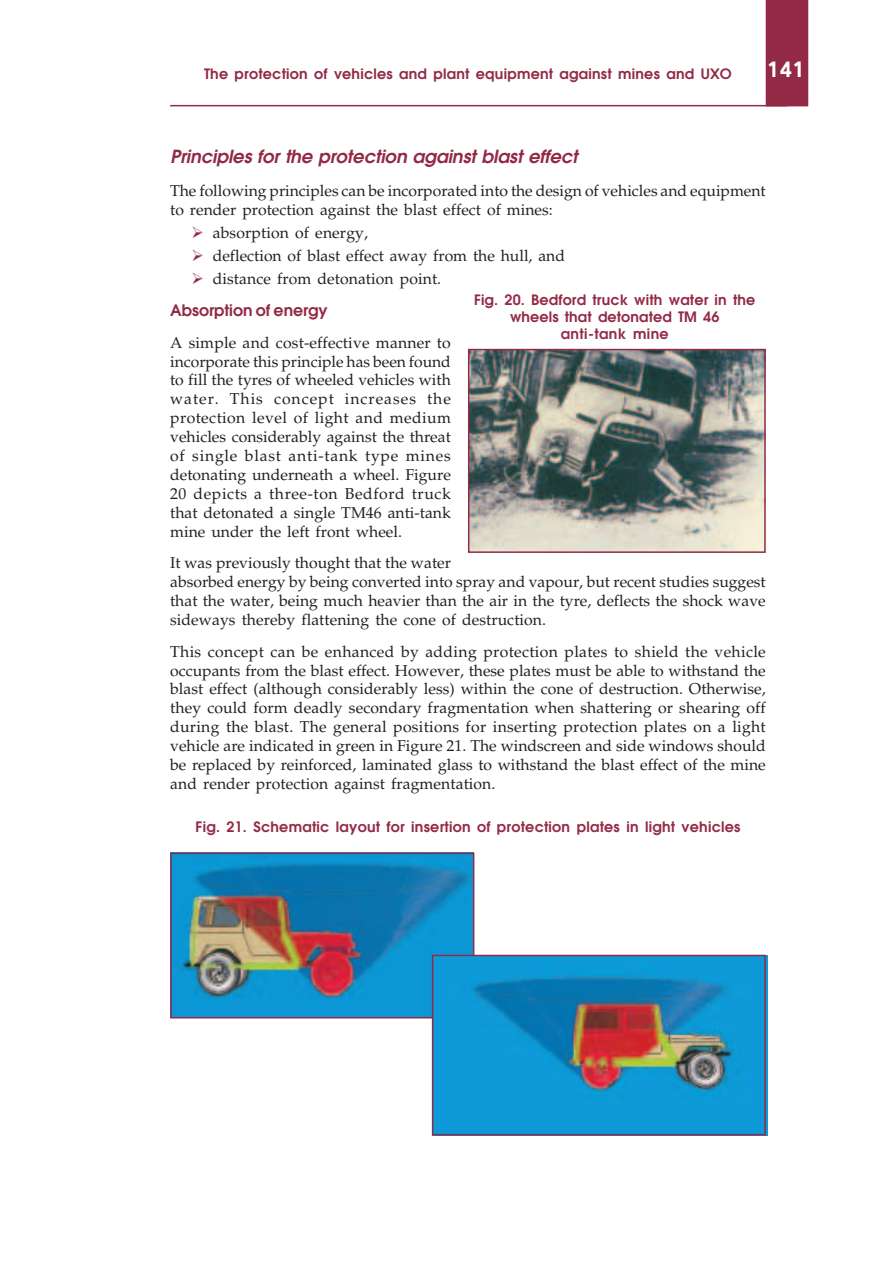
<style>
.page{position:relative;width:893px;height:1263px;background:#fff}
.page>*{position:absolute;margin:0;border:0;box-sizing:border-box;transform-origin:0 0}
.t1{font:700 21px "Atlanta";color:#fff}
.t2{font:italic 600 18px "Avant Garde";letter-spacing:-.005em;color:#922a46}
.t3{font:15.75px/18.9px "Palatino";color:#231f20}
.t4{font:600 15.75px "Avant Garde";color:#922a46}
.t5{font:600 14.25px/17.1px "Avant Garde";letter-spacing:.015em;color:#922a46;text-align:center}
</style>
<div class="page">
<hr style="left:170px;top:105px;width:617px;height:1px;background:#922a46">
<div style="left:765px;top:0;width:43px;height:106px;background:#922a46"></div>
<img style="left:172px;top:855px;width:300px;height:162px">
<div style="left:170px;top:853px;width:304px;height:166px;border:1px solid #922a46"></div>
<img style="left:470px;top:351px;width:293px;height:200px">
<div style="left:468px;top:349px;width:297px;height:204px;border:1px solid #922a46"></div>
<img style="left:434px;top:956px;width:333px;height:179px">
<div style="left:432px;top:955px;width:333px;height:180px;border:1px solid #922a46"></div>
<p class="t5" style="left:204px;top:67px;width:529px">The protection of vehicles and plant equipment against mines and UXO</p>
<h1 class="t1" style="left:767px;top:59px;width:39px">141</h1>
<p class="t2" style="left:170px;top:150px;width:409px">Principles for the protection against blast effect</p>
<p class="t3" style="left:170px;top:183px;width:597px">The following principles can be incorporated into the design of vehicles and equipment to render protection against the blast effect of mines:</p>
<p class="t3" style="left:213px;top:223px;width:354px;line-height:23.1px">absorption of energy,<br>deflection of blast effect away from the hull, and distance from detonation point.</p>
<p class="t4" style="left:170px;top:304px;width:159px">Absorption of energy</p>
<p class="t3" style="left:170px;top:335px;width:282px;text-align:justify">A simple and cost-effective manner to incorporate this principle has been found to fill the tyres of wheeled vehicles with water. This concept increases the protection level of light and medium vehicles considerably against the threat of single blast anti-tank type mines detonating underneath a wheel. Figure 20 depicts a three-ton Bedford truck that detonated a single TM46 anti-tank mine under the left front wheel.</p>
<p class="t3" style="left:170px;top:555px;width:597px">It was previously thought that the water<br>absorbed energy by being converted into spray and vapour, but recent studies suggest that the water, being much heavier than the air in the tyre, deflects the shock wave sideways thereby flattening the cone of destruction.</p>
<p class="t3" style="left:170px;top:644px;width:597px;text-align:justify">This concept can be enhanced by adding protection plates to shield the vehicle occupants from the blast effect. However, these plates must be able to withstand the blast effect (although considerably less) within the cone of destruction. Otherwise, they could form deadly secondary fragmentation when shattering or shearing off during the blast. The general positions for inserting protection plates on a light vehicle are indicated in green in Figure 21. The windscreen and side windows should be replaced by reinforced, laminated glass to withstand the blast effect of the mine and render protection against fragmentation.</p>
<p class="t5" style="left:196px;top:820px;width:546px">Fig. 21. Schematic layout for insertion of protection plates in light vehicles</p>
<p class="t5" style="left:474px;top:292px;width:283px">Fig. 20. Bedford truck with water in the wheels that detonated TM 46<br>anti-tank mine</p>
</div>
